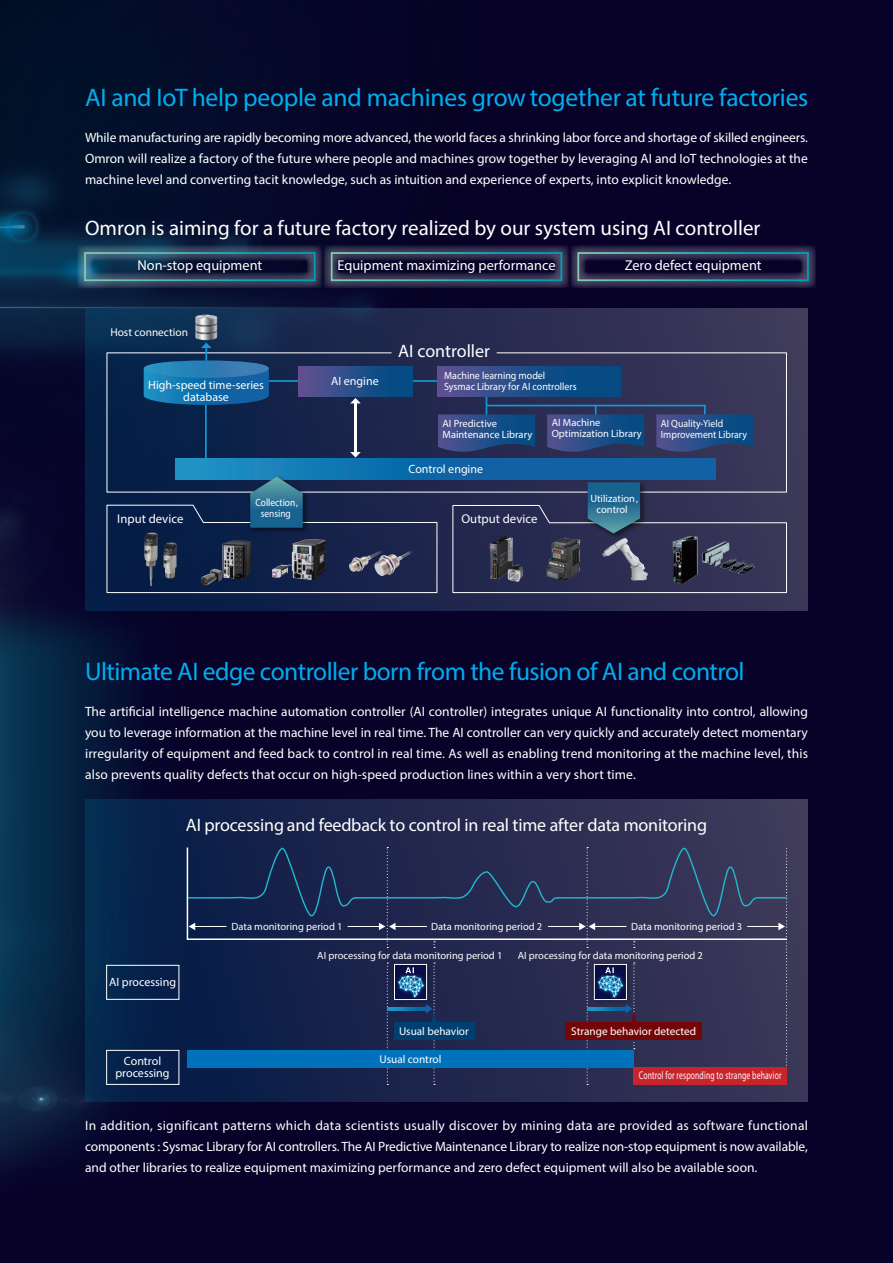
<style>
.page{position:relative;width:893px;height:1263px;background:#fff}
.page>*{position:absolute;margin:0;border:0;box-sizing:border-box;transform-origin:0 0}
.t1{font:25.5px "Myriad Pro";letter-spacing:-.02em;color:#00aeef}
.t2{font:21px "Myriad Pro";color:#fff}
.t3{font:18px "Myriad Pro";letter-spacing:-.01em;color:#fff}
.t4{font:14.25px "Myriad Pro";color:#fff}
.t5{font:13.5px/21px "Myriad Pro";color:#fff;text-align:justify}
.t6{font:12.75px "Myriad Pro";color:#fff}
.t7{font:12px/12px "Myriad Pro";color:#fff;text-align:center}
.t8{font:11.25px "Myriad Pro";color:#fff}
.t9{font:11.25px "Myriad Pro";letter-spacing:.02em;color:#fff;scale:.68 1}
.t10{font:10.5px/11.2px "Myriad Pro";color:#fff}
.t11{font:10.5px/11.2px "Myriad Pro";color:#fff;scale:.95 1}
.t12{font:10.5px/11.2px "Myriad Pro";color:#fff;scale:.93 1}
.t13{font:10.5px/10.5px "Myriad Pro";color:#fff;text-align:center;scale:.9 1}
</style>
<div class="page">
<img style="left:0;top:0;width:893px;height:1263px">
<div style="left:85px;top:308px;width:723px;height:302px;background:linear-gradient(to right,#05244c,#3f3556)"></div>
<svg style="left:106px;top:352px;width:681px;height:141px;background:#222d51"></svg>
<hr style="left:205px;top:396px;width:2px;height:74px;background:#1399d7">
<hr style="left:269px;top:380px;width:169px;height:2px;background:#1399d7">
<div style="left:438px;top:366px;width:183px;height:31px;background:linear-gradient(to right,#56528f,#004a82)"></div>
<div style="left:299px;top:366px;width:113px;height:31px;background:linear-gradient(to right,#5e5290,#004b82)"></div>
<div style="left:175px;top:458px;width:540px;height:21px;background:linear-gradient(to right,#1789be,#0d549c)"></div>
<svg style="left:438px;top:395px;width:315px;height:57px;background:#294274"></svg>
<svg style="left:144px;top:342px;width:125px;height:63px;background:#1a5e91"></svg>
<img style="left:246px;top:472px;width:66px;height:5px">
<svg style="left:106px;top:477px;width:332px;height:116px;background:#1b3056"></svg>
<hr style="left:354px;top:402px;width:3px;height:53px;background:#fff">
<svg style="left:350px;top:398px;width:11px;height:5px"></svg>
<svg style="left:350px;top:452px;width:11px;height:6px"></svg>
<img style="left:583px;top:478px;width:66px;height:4px">
<svg style="left:452px;top:482px;width:335px;height:111px;background:#343a5d"></svg>
<svg style="left:85px;top:799px;width:723px;height:302px;background:#1b294f"></svg>
<div style="left:106px;top:1050px;width:73px;height:34px;border:1px solid #fff"></div>
<div style="left:106px;top:965px;width:73px;height:34px;border:1px solid #fff"></div>
<svg style="left:186px;top:847px;width:602px;height:238px;background:#273057"></svg>
<img style="left:200px;top:540px;width:51px;height:47px">
<img style="left:272px;top:539px;width:34px;height:39px">
<img style="left:349px;top:545px;width:40px;height:27px">
<img style="left:374px;top:550px;width:40px;height:26px">
<img style="left:490px;top:536px;width:33px;height:46px">
<img style="left:546px;top:537px;width:34px;height:43px">
<img style="left:602px;top:538px;width:46px;height:42px">
<img style="left:672px;top:536px;width:83px;height:48px">
<img style="left:195px;top:315px;width:22px;height:25px">
<img style="left:144px;top:532px;width:14px;height:54px">
<img style="left:164px;top:542px;width:13px;height:36px">
<h1 class="t1" style="left:85px;top:82px;width:725px">AI and IoT help people and machines grow together at future factories</h1>
<p class="t5" style="left:85px;top:127px;width:724px">While manufacturing are rapidly becoming more advanced, the world faces a shrinking labor force and shortage of skilled engineers.<br>Omron will realize a factory of the future where people and machines grow together by leveraging AI and IoT technologies at the machine level and converting tacit knowledge, such as intuition and experience of experts, into explicit knowledge.</p>
<h2 class="t2" style="left:85px;top:215px;width:677px">Omron is aiming for a future factory realized by our system using AI controller</h2>
<p class="t4" style="left:137px;top:257px;width:126px">Non-stop equipment</p>
<p class="t4" style="left:337px;top:257px;width:220px">Equipment maximizing performance</p>
<p class="t4" style="left:625px;top:257px;width:138px">Zero defect equipment</p>
<p class="t8" style="left:110px;top:325px;width:79px">Host connection</p>
<p class="t7" style="left:148px;top:378px;width:117px">High-speed time-series database</p>
<h3 class="t3" style="left:398px;top:340px;width:93px">AI controller</h3>
<p class="t7" style="left:331px;top:375px;width:49px">AI engine</p>
<p class="t11" style="left:444px;top:370px;width:141px">Machine learning model<br>Sysmac Library for AI controllers</p>
<p class="t10" style="left:442px;top:417px;width:91px">AI Predictive<br>Maintenance Library</p>
<p class="t7" style="left:409px;top:463px;width:76px">Control engine</p>
<p class="t10" style="left:552px;top:417px;width:92px">AI Machine<br>Optimization Library</p>
<p class="t12" style="left:661px;top:418px;width:94px">AI Quality-Yield<br>Improvement Library</p>
<p class="t13" style="left:255px;top:497px;width:49px">Collection, sensing</p>
<p class="t10" style="left:590px;top:493px;width:49px;line-height:10.5px;text-align:center">Utilization, control</p>
<p class="t6" style="left:117px;top:510px;width:68px">Input device</p>
<p class="t6" style="left:461px;top:511px;width:77px">Output device</p>
<h1 class="t1" style="left:85px;top:656px;width:661px">Ultimate AI edge controller born from the fusion of AI and control</h1>
<p class="t5" style="left:85px;top:701px;width:724px">The artificial intelligence machine automation controller (AI controller) integrates unique AI functionality into control, allowing you to leverage information at the machine level in real time. The AI controller can very quickly and accurately detect momentary irregularity of equipment and feed back to control in real time. As well as enabling trend monitoring at the machine level, this also prevents quality defects that occur on high-speed production lines within a very short time.</p>
<h3 class="t3" style="left:186px;top:813px;width:523px">AI processing and feedback to control in real time after data monitoring</h3>
<p class="t10" style="left:232px;top:921px;width:113px">Data monitoring period 1</p>
<p class="t10" style="left:431px;top:921px;width:113px">Data monitoring period 2</p>
<p class="t10" style="left:631px;top:921px;width:113px">Data monitoring period 3</p>
<p class="t7" style="left:109px;top:975px;width:68px">AI processing</p>
<p class="t7" style="left:115px;top:1055px;width:56px">Control processing</p>
<p class="t10" style="left:317px;top:949px;width:187px">AI processing for data monitoring period 1</p>
<p class="t10" style="left:518px;top:949px;width:187px">AI processing for data monitoring period 2</p>
<p class="t8" style="left:399px;top:1024px;width:71px">Usual behavior</p>
<p class="t8" style="left:571px;top:1024px;width:126px">Strange behavior detected</p>
<p class="t8" style="left:380px;top:1052px;width:63px">Usual control</p>
<p class="t9" style="left:639px;top:1069px;width:211px">Control for responding to strange behavior</p>
<p class="t5" style="left:85px;top:1115px;width:724px">In addition, significant patterns which data scientists usually discover by mining data are provided as software functional components : Sysmac Library for AI controllers. The AI Predictive Maintenance Library to realize non-stop equipment is now available, and other libraries to realize equipment maximizing performance and zero defect equipment will also be available soon.</p>
</div>
